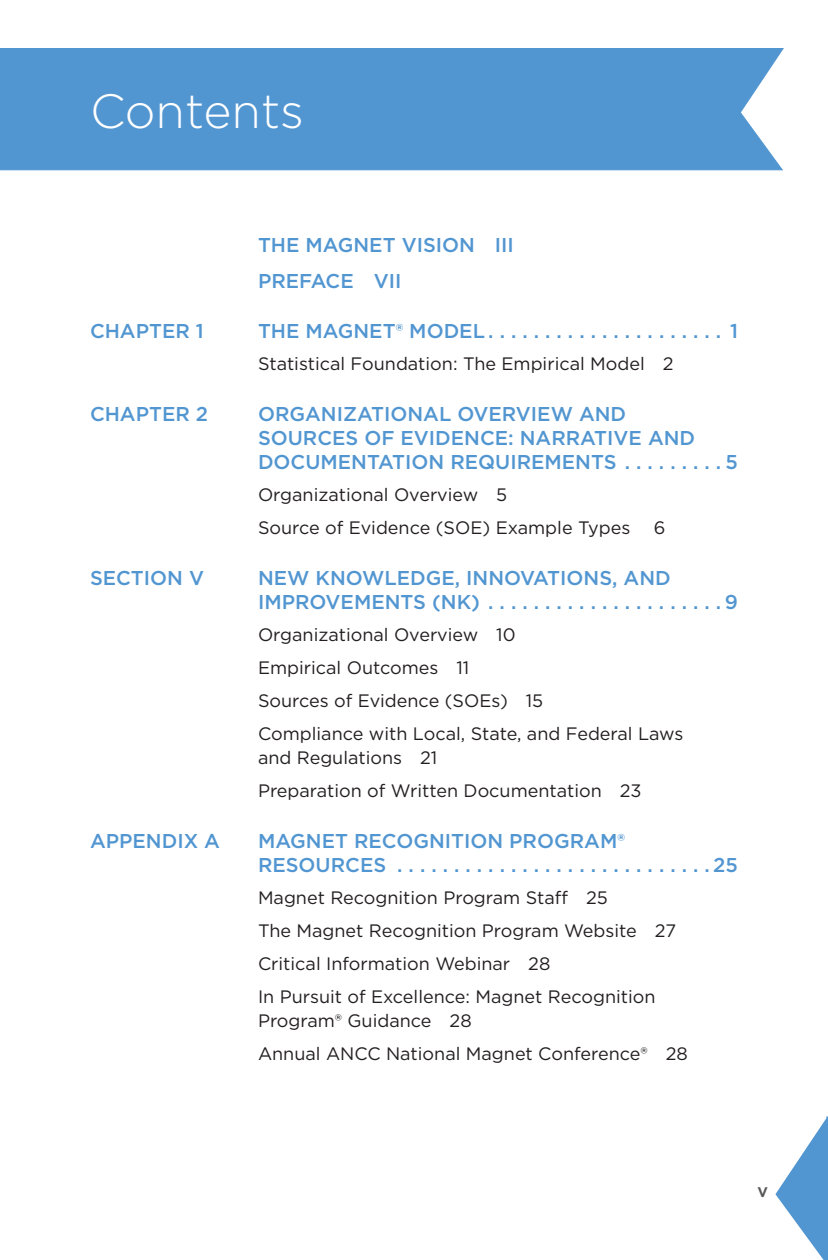
<style>
.page{position:relative;width:828px;height:1260px;background:#fff}
.page>*{position:absolute;margin:0;border:0;box-sizing:border-box;transform-origin:0 0}
.t1{font:300 48px "Gotham";color:#fff}
.t2{font:500 20px/24px "Gotham";color:#5296d1}
.t3{font:18px/33px "Gotham";color:#231f20}
.t4{font:700 14px "Gotham";color:#57585a}
</style>
<div class="page">
<div style="left:0;top:48px;width:784px;height:123px;background:#5296d1"></div>
<svg style="left:775px;top:1116px;width:53px;height:144px"></svg>
<h1 class="t1" style="left:90px;top:81px;width:216px">Contents</h1>
<p class="t2" style="left:258px;top:227px;width:257px;line-height:36px">THE MAGNET VISION III<br>PREFACE VII</p>
<p class="t2" style="left:90px;top:319px;width:115px">CHAPTER 1</p>
<p class="t2" style="left:258px;top:319px;width:481px">THE MAGNET® MODEL . . . . . . . . . . . . . . . . . . . . . 1</p>
<p class="t3" style="left:258px;top:347px;width:417px">Statistical Foundation: The Empirical Model 2</p>
<p class="t2" style="left:90px;top:402px;width:120px">CHAPTER 2</p>
<p class="t2" style="left:258px;top:402px;width:481px">ORGANIZATIONAL OVERVIEW AND<br>SOURCES OF EVIDENCE: NARRATIVE AND<br>DOCUMENTATION REQUIREMENTS . . . . . . . . 5</p>
<p class="t3" style="left:258px;top:478px;width:374px">Organizational Overview 5<br>Source of Evidence (SOE) Example Types</p>
<p class="t3" style="left:654px;top:511px;width:13px">6</p>
<p class="t2" style="left:90px;top:566px;width:116px">SECTION V</p>
<p class="t2" style="left:258px;top:566px;width:481px">NEW KNOWLEDGE, INNOVATIONS, AND<br>IMPROVEMENTS (NK) . . . . . . . . . . . . . . . . . . . . 9</p>
<p class="t3" style="left:258px;top:618px;width:427px">Organizational Overview 10<br>Empirical Outcomes 11<br>Sources of Evidence (SOEs) 15<br>Compliance with Local, State, and Federal Laws</p>
<p class="t3" style="left:258px;top:741px;width:385px">and Regulations 21<br>Preparation of Written Documentation 23</p>
<p class="t2" style="left:90px;top:829px;width:132px">APPENDIX A</p>
<p class="t2" style="left:258px;top:829px;width:481px">MAGNET RECOGNITION PROGRAM®<br>RESOURCES . . . . . . . . . . . . . . . . . . . . . . . . . . . 25</p>
<p class="t3" style="left:258px;top:881px;width:420px">Magnet Recognition Program Staff 25<br>The Magnet Recognition Program Website 27<br>Critical Information Webinar 28<br>In Pursuit of Excellence: Magnet Recognition</p>
<p class="t3" style="left:258px;top:1004px;width:431px">Program® Guidance 28<br>Annual ANCC National Magnet Conference® 28</p>
<p class="t4" style="left:758px;top:1184px;width:12px">v</p>
</div>
